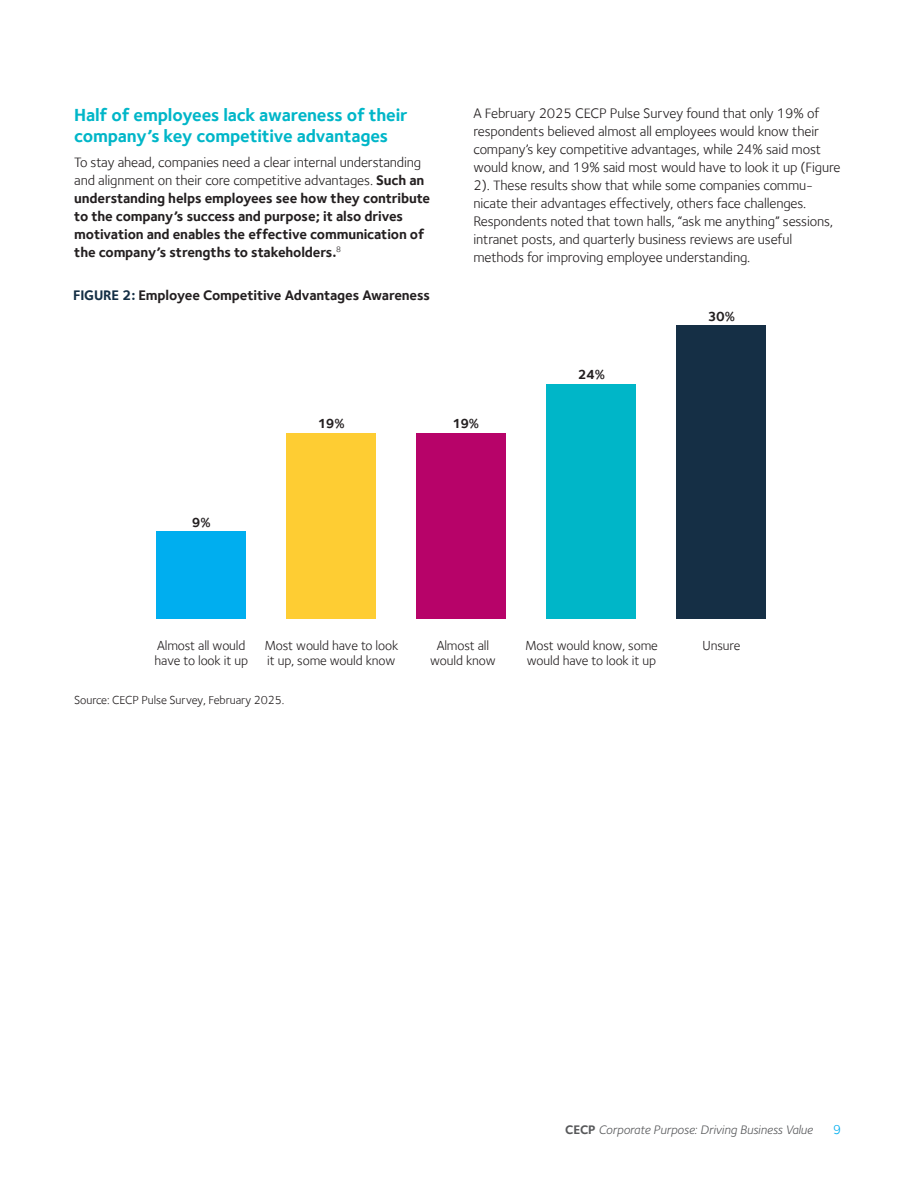
<style>
.page{position:relative;width:918px;height:1188px;background:#fff}
.page>*{position:absolute;margin:0;border:0;box-sizing:border-box;transform-origin:0 0}
.body_copy{font:700 18px/21px "Foundry Sterling";letter-spacing:-.01em;color:#00b6c8}
.body_copy-2{font:14.25px/18px "Foundry Sterling";letter-spacing:-.01em;color:#231f20}
.body_copy-3{font:700 14.25px/18px "Foundry Sterling";letter-spacing:-.01em;color:#231f20}
.footnote{font:13.5px/15px "Foundry Sterling";letter-spacing:-.01em;color:#231f20}
.body_copy-4{font:700 13.5px "Foundry Sterling";letter-spacing:-.03em;color:#231f20}
.t1{font:13.5px "Foundry Sterling";color:#00aeef}
.t2{font:italic 12.75px "Foundry Sterling";letter-spacing:-.01em;color:#57585a}
.body_copy-5{font:12px "Foundry Sterling";letter-spacing:-.01em;color:#231f20}
.s1{font-weight:400}
.s2{color:#152f45}
.s3{font-weight:700;font-style:normal}
</style>
<div class="page">
<div style="left:676px;top:326px;width:90px;height:293px;background:#152f45"></div>
<div style="left:546px;top:384px;width:90px;height:235px;background:#00b6c8"></div>
<div style="left:416px;top:433px;width:90px;height:186px;background:#b70369"></div>
<div style="left:286px;top:433px;width:90px;height:186px;background:#fecd33"></div>
<div style="left:156px;top:531px;width:90px;height:88px;background:#00aeef"></div>
<p class="body_copy" style="left:74px;top:104px;width:335px">Half of employees lack awareness of their company’s key competitive advantages</p>
<p class="body_copy-3" style="left:74px;top:153px;width:358px"><span class="s1">To stay ahead, companies need a clear internal understanding and alignment on their core competitive advantages.</span> Such an understanding helps employees see how they contribute to the company’s success and purpose; it also drives motivation and enables the effective communication of the company’s strengths to stakeholders.<sup>8</sup></p>
<p class="body_copy-3" style="left:73px;top:286px;width:358px"><span class="s2">FIGURE 2:</span> Employee Competitive Advantages Awareness</p>
<p class="body_copy-2" style="left:473px;top:104px;width:368px">A February 2025 CECP Pulse Survey found that only 19% of respondents believed almost all employees would know their company’s key competitive advantages, while 24% said most would know, and 19% said most would have to look it up (Figure 2). These results show that while some companies commu&shy;nicate their advantages effectively, others face challenges.<br>Respondents noted that town halls, “ask me anything” sessions, intranet posts, and quarterly business reviews are useful methods for improving employee understanding.</p>
<p class="body_copy-4" style="left:578px;top:366px;width:29px">24%</p>
<p class="body_copy-4" style="left:708px;top:308px;width:29px">30%</p>
<p class="body_copy-4" style="left:192px;top:514px;width:20px">9%</p>
<p class="body_copy-4" style="left:318px;top:415px;width:28px">19%</p>
<p class="body_copy-4" style="left:452px;top:415px;width:28px">19%</p>
<p class="footnote" style="left:155px;top:637px;width:95px">Almost all would have to look it up</p>
<p class="footnote" style="left:264px;top:637px;width:136px">Most would have to look it up, some would know</p>
<p class="footnote" style="left:430px;top:637px;width:67px;text-align:center">Almost all would know</p>
<p class="footnote" style="left:525px;top:637px;width:134px">Most would know, some would have to look it up</p>
<p class="footnote" style="left:703px;top:637px;width:39px">Unsure</p>
<p class="body_copy-5" style="left:74px;top:693px;width:212px">Source: CECP Pulse Survey, February 2025.</p>
<p class="t2" style="left:565px;top:1122px;width:249px"><span class="s3">CECP</span> Corporate Purpose: Driving Business Value</p>
<p class="t1" style="left:833px;top:1122px;width:10px">9</p>
</div>
